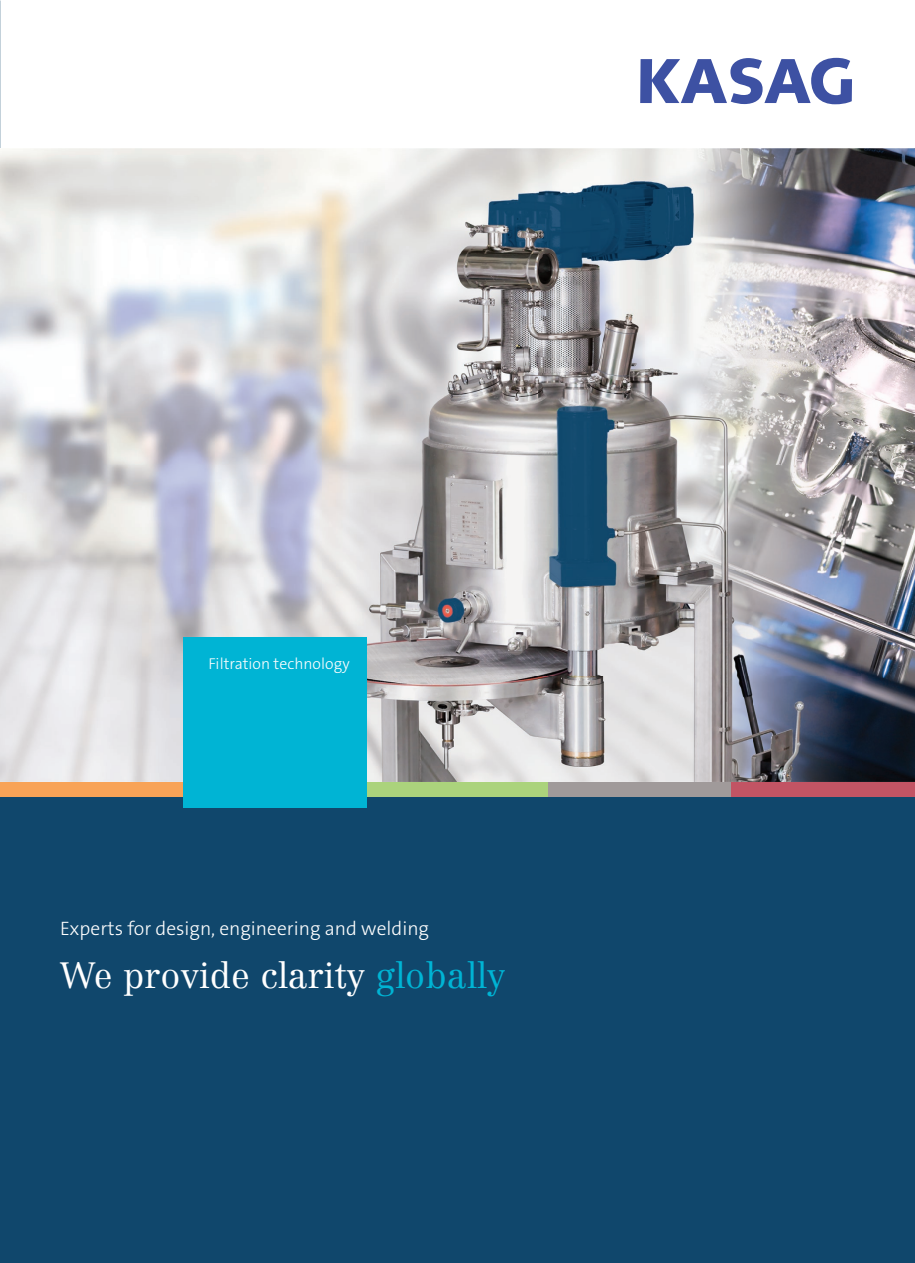
<style>
.page{position:relative;width:915px;height:1263px;background:#fff}
.page>*{position:absolute;margin:0;border:0;box-sizing:border-box;transform-origin:0 0}
.t1{font:300 36px "Centennial LT Pro";color:#fff}
.t2{font:300 19.5px "The Sans B W3";color:#fff}
.t3{font:300 15.75px "The Sans B W3";color:#fff}
.s1{color:#00b4d4}
</style>
<div class="page">
<div style="left:0;top:796px;width:914px;height:467px;background:#10476c"></div>
<img style="left:0;top:149px;width:914px;height:633px">
<svg style="left:640px;top:58px;width:211px;height:46px"></svg>
<div style="left:366px;top:782px;width:183px;height:14px;background:#abd37c"></div>
<div style="left:548px;top:782px;width:183px;height:14px;background:#a09a9a"></div>
<div style="left:731px;top:782px;width:183px;height:14px;background:#c25464"></div>
<div style="left:0;top:782px;width:183px;height:14px;background:#f8a357"></div>
<div style="left:183px;top:638px;width:183px;height:170px;background:#00b4d4"></div>
<p class="t3" style="left:208px;top:653px;width:143px">Filtration technology</p>
<p class="t2" style="left:60px;top:916px;width:370px">Experts for design, engineering and welding</p>
<h1 class="t1" style="left:60px;top:953px;width:446px">We provide clarity <span class="s1">globally</span></h1>
</div>
